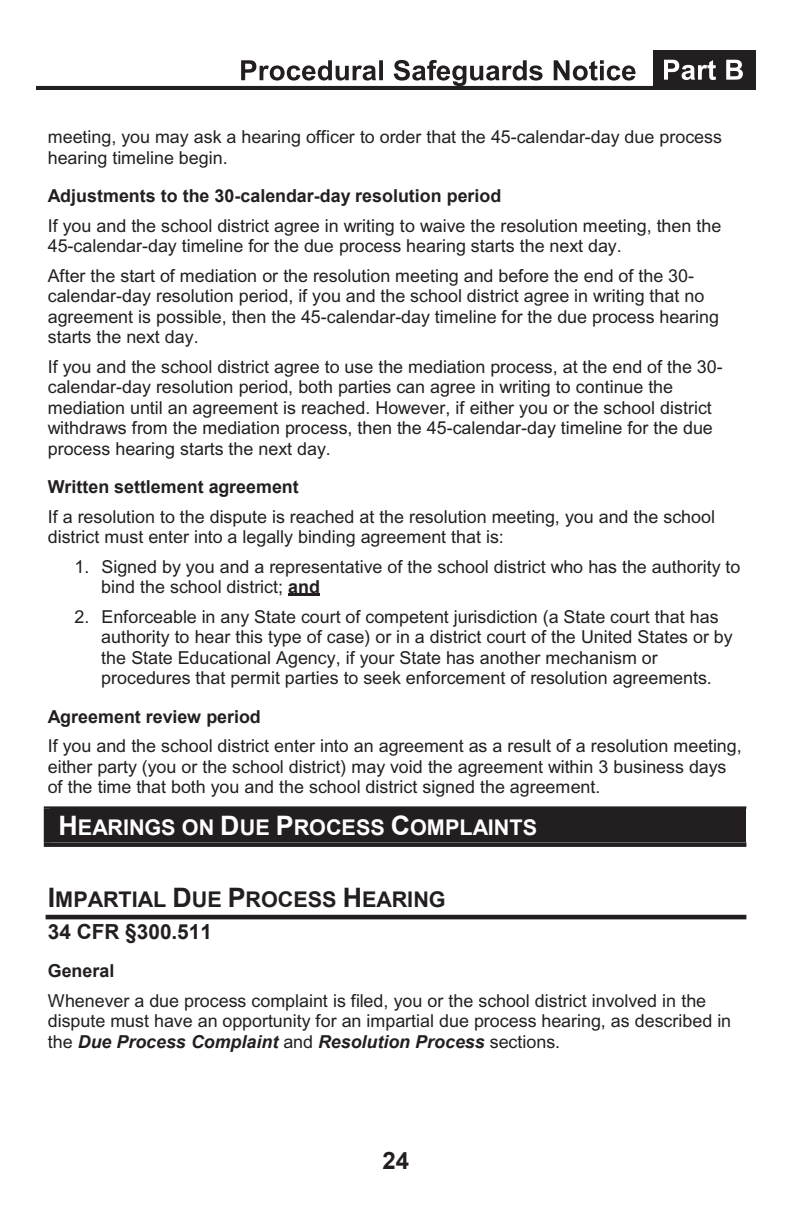
<style>
.page{position:relative;width:792px;height:1224px;background:#fff}
.page>*{position:absolute;margin:0;border:0;box-sizing:border-box;transform-origin:0 0}
.t1{font:700 24px "Arial";color:#231f20}
.t2{font:700 21.6px "Arial";color:#fff}
.t3{font:700 21.6px "Arial";color:#231f20}
.t4{font:700 20.8px "Arial";color:#231f20}
.t5{font:17.8px/20.6px "Arial";color:#231f20}
.t6{font:700 17.8px "Arial";color:#231f20}
.s1{font-weight:700}
.s2{font-size:26.8px}
.s3{font-weight:700;font-style:italic}
</style>
<div class="page">
<hr style="left:36px;top:86px;width:720px;height:4px;background:#231f20">
<div style="left:653px;top:50px;width:103px;height:36px;background:#231f20"></div>
<svg style="left:664px;top:60px;width:79px;height:20px"></svg>
<svg style="left:241px;top:60px;width:395px;height:26px"></svg>
<div style="left:50px;top:809px;width:696px;height:33px;background:#231f20"></div>
<hr style="left:44px;top:806px;width:702px;height:3px;background:#231f20">
<div style="left:44px;top:842px;width:702px;height:5px;background:#231f20"></div>
<div style="left:44px;top:809px;width:7px;height:33px;background:#231f20"></div>
<hr style="left:46px;top:915px;width:700px;height:4px;background:#231f20">
<hr style="left:288px;top:594px;width:32px;height:2px;background:#231f20">
<p class="t5" style="left:48px;top:127px;width:676px">meeting, you may ask a hearing officer to order that the 45-calendar-day due process hearing timeline begin.</p>
<p class="t6" style="left:48px;top:186px;width:455px">Adjustments to the 30-calendar-day resolution period</p>
<p class="t5" style="left:48px;top:215px;width:675px">If you and the school district agree in writing to waive the resolution meeting, then the<br>45-calendar-day timeline for the due process hearing starts the next day.</p>
<p class="t5" style="left:48px;top:265px;width:673px">After the start of mediation or the resolution meeting and before the end of the 30- calendar-day resolution period, if you and the school district agree in writing that no agreement is possible, then the 45-calendar-day timeline for the due process hearing starts the next day.</p>
<p class="t5" style="left:48px;top:356px;width:677px">If you and the school district agree to use the mediation process, at the end of the 30- calendar-day resolution period, both parties can agree in writing to continue the mediation until an agreement is reached. However, if either you or the school district withdraws from the mediation process, then the 45-calendar-day timeline for the due process hearing starts the next day.</p>
<p class="t6" style="left:48px;top:477px;width:253px">Written settlement agreement</p>
<p class="t5" style="left:48px;top:506px;width:669px">If a resolution to the dispute is reached at the resolution meeting, you and the school district must enter into a legally binding agreement that is:</p>
<p class="t5" style="left:101px;top:556px;width:641px;text-indent:-27px">1. Signed by you and a representative of the school district who has the authority to bind the school district; <span class="s1">and</span></p>
<p class="t5" style="left:101px;top:606px;width:633px;text-indent:-27px">2. Enforceable in any State court of competent jurisdiction (a State court that has authority to hear this type of case) or in a district court of the United States or by the State Educational Agency, if your State has another mechanism or procedures that permit parties to seek enforcement of resolution agreements.</p>
<p class="t6" style="left:48px;top:707px;width:215px">Agreement review period</p>
<p class="t5" style="left:48px;top:736px;width:695px">If you and the school district enter into an agreement as a result of a resolution meeting, either party (you or the school district) may void the agreement within 3 business days of the time that both you and the school district signed the agreement.</p>
<p class="t2" style="left:58px;top:815px;width:480px"><span class="s2">H</span>EARINGS ON <span class="s2">D</span>UE <span class="s2">P</span>ROCESS <span class="s2">C</span>OMPLAINTS</p>
<p class="t3" style="left:48px;top:887px;width:400px"><span class="s2">I</span>MPARTIAL <span class="s2">D</span>UE <span class="s2">P</span>ROCESS <span class="s2">H</span>EARING</p>
<p class="t4" style="left:48px;top:920px;width:166px">34 CFR §300.511</p>
<p class="t6" style="left:48px;top:961px;width:68px">General</p>
<p class="t5" style="left:48px;top:991px;width:685px">Whenever a due process complaint is filed, you or the school district involved in the dispute must have an opportunity for an impartial due process hearing, as described in the <span class="s3">Due Process Complaint</span> and <span class="s3">Resolution Process</span> sections.</p>
<h1 class="t1" style="left:383px;top:1148px;width:28px">24</h1>
</div>
